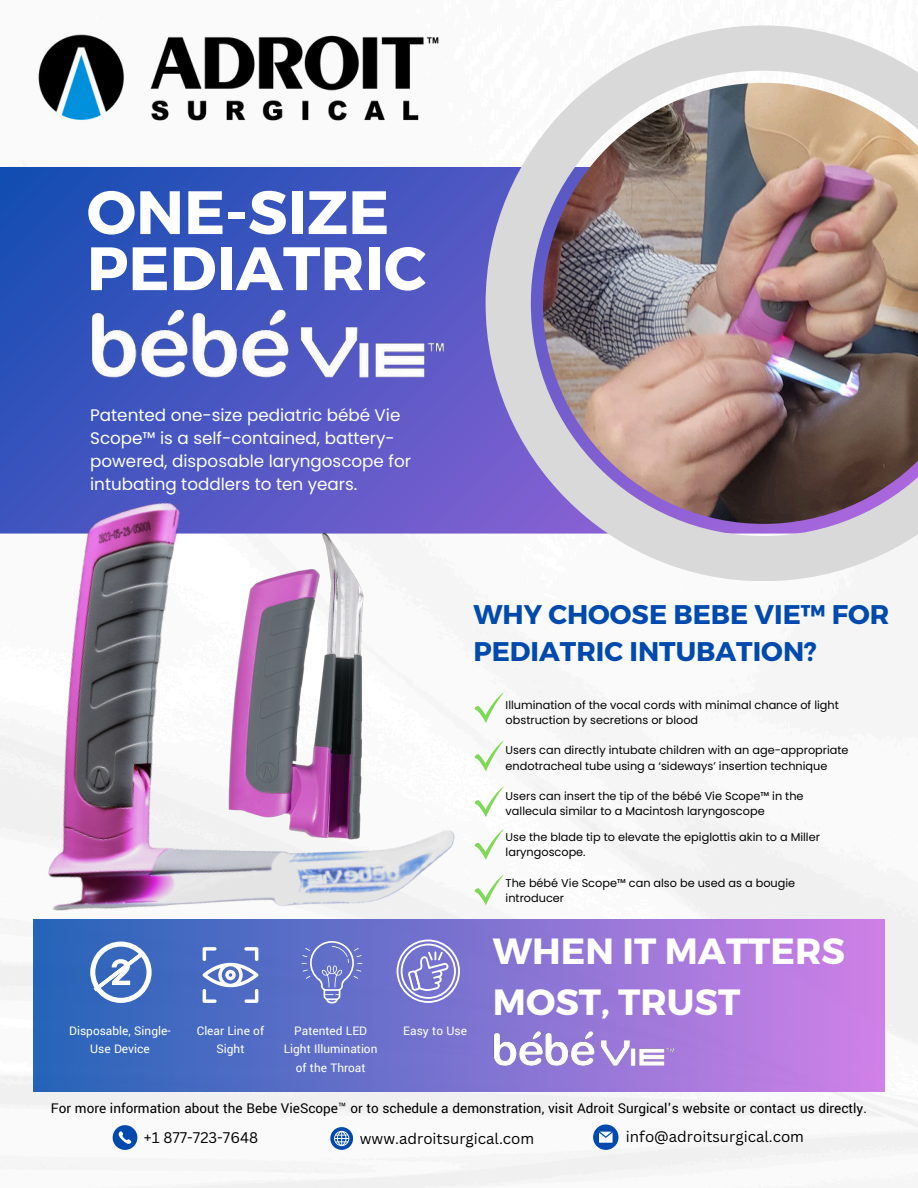
<style>
.page{position:relative;width:918px;height:1188px;background:#fff}
.page>*{position:absolute;margin:0;border:0;box-sizing:border-box;transform-origin:0 0}
.t1{font:700 61.2px/56.1px "Montserrat";color:#fff}
.t2{font:700 36.45px/50.8px "Montserrat";color:#fff}
.t3{font:700 27px/37.2px "Montserrat";color:#004aad}
.t4{font:16.8px/23px "Poppins";color:#fff}
.t5{font:15px "Yantramanav";color:#000}
.t6{font:15px "Canva Sans";color:#000}
.t7{font:13.2px/18.3px "Yantramanav";color:#fff;text-align:center}
.t8{font:11.25px/15px "Poppins";color:#000}
</style>
<div class="page">
<img style="left:0;top:34px;width:918px;height:1154px">
<svg style="left:0;top:167px;width:486px;height:261px;background:#3853bc"></svg>
<img style="left:486px;top:25px;width:432px;height:556px">
<div style="left:34px;top:919px;width:850px;height:172px;background:linear-gradient(to right,#2664b8,#d081e8)"></div>
<svg style="left:113px;top:1125px;width:24px;height:25px"></svg>
<svg style="left:593px;top:1124px;width:26px;height:26px"></svg>
<img style="left:150px;top:35px;width:288px;height:86px">
<img style="left:38px;top:35px;width:87px;height:86px">
<img style="left:61px;top:291px;width:418px;height:118px">
<svg style="left:90px;top:1000px;width:62px;height:3px"></svg>
<svg style="left:203px;top:1000px;width:55px;height:3px"></svg>
<svg style="left:302px;top:1000px;width:60px;height:3px"></svg>
<svg style="left:397px;top:1000px;width:63px;height:3px"></svg>
<img style="left:478px;top:1022px;width:214px;height:61px">
<svg style="left:330px;top:1127px;width:23px;height:23px"></svg>
<img style="left:0;top:428px;width:542px;height:572px">
<img style="left:202px;top:527px;width:187px;height:317px">
<p class="t1" style="left:87px;top:181px;width:341px">ONE-SIZE<br>PEDIATRIC</p>
<p class="t4" style="left:90px;top:404px;width:322px">Patented one-size pediatric bébé Vie Scope™ is a self-contained, battery&shy;powered, disposable laryngoscope for intubating toddlers to ten years.</p>
<p class="t3" style="left:473px;top:595px;width:417px">WHY CHOOSE BEBE VIE™ FOR<br>PEDIATRIC INTUBATION?</p>
<p class="t8" style="left:506px;top:697px;width:335px">Illumination of the vocal cords with minimal chance of light obstruction by secretions or blood</p>
<h5 class="t8" style="left:506px;top:743px;width:344px">Users can directly intubate children with an age-appropriate endotracheal tube using a ‘sideways’ insertion technique</h5>
<h1 class="t8" style="left:506px;top:789px;width:299px">Users can insert the tip of the bébé Vie Scope™ in the vallecula similar to a Macintosh laryngoscope</h1>
<p class="t8" style="left:506px;top:830px;width:316px">Use the blade tip to elevate the epiglottis akin to a Miller laryngoscope.</p>
<p class="t8" style="left:506px;top:875px;width:291px">The bébé Vie Scope™ can also be used as a bougie introducer</p>
<p class="t2" style="left:493px;top:924px;width:354px">WHEN IT MATTERS<br>MOST, TRUST</p>
<p class="t7" style="left:69px;top:1022px;width:103px">Disposable, Single-<br>Use Device</p>
<p class="t7" style="left:197px;top:1022px;width:69px">Clear Line of<br>Sight</p>
<p class="t7" style="left:284px;top:1022px;width:95px">Patented LED<br>Light Illumination of the Throat</p>
<p class="t7" style="left:403px;top:1022px;width:65px">Easy to Use</p>
<p class="t5" style="left:51px;top:1099px;width:818px">For more information about the Bebe VieScope™ or to schedule a demonstration, visit Adroit Surgical's website or contact us directly.</p>
<p class="t6" style="left:626px;top:1126px;width:180px">info@adroitsurgical.com</p>
<p class="t6" style="left:144px;top:1127px;width:116px">+1 877-723-7648</p>
<h3 class="t6" style="left:360px;top:1128px;width:176px">www.adroitsurgical.com</h3>
</div>
